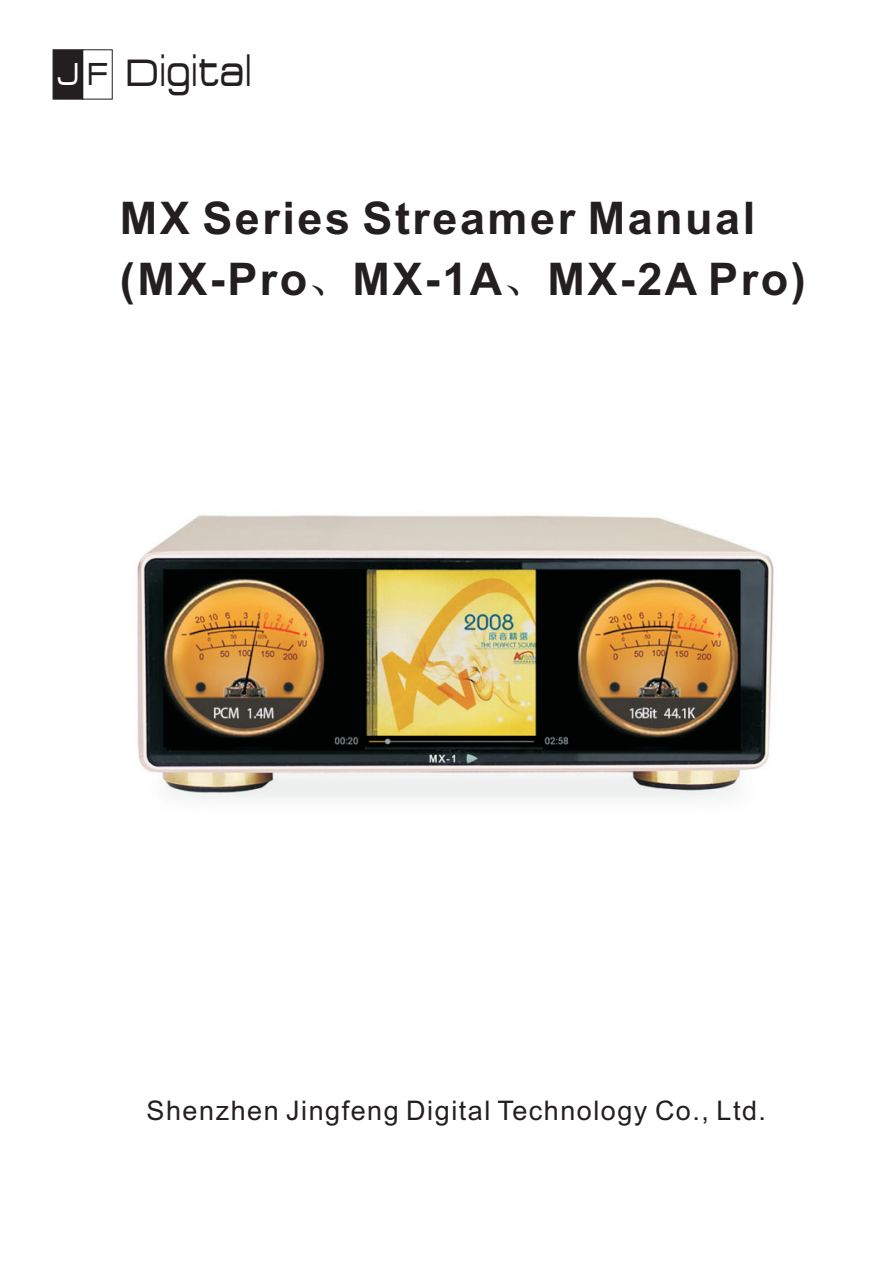
<style>
.page{position:relative;width:893px;height:1263px;background:#fff}
.page>*{position:absolute;margin:0;border:0;box-sizing:border-box;transform-origin:0 0}
.t1{font:700 45px/60.3px "Arial";letter-spacing:.055em;color:#231f20}
.t2{font:41.7px "Acens";letter-spacing:.05em;color:#231f20}
.t3{font:27px "Arial";letter-spacing:.055em;color:#231f20}
.s1{font-size:34.8px;color:#fff}
.s2{font-size:34.8px}
.s3{font-family:"Sim Sun";font-weight:400}
</style>
<div class="page">
<img style="left:137px;top:515px;width:637px;height:284px">
<svg style="left:52px;top:49px;width:30px;height:51px"></svg>
<div style="left:82px;top:49px;width:31px;height:51px;border:1px solid #231f20"></div>
<p class="t2" style="left:58px;top:56px;width:194px"><span class="s1">J</span> <span class="s2">F</span> Digital</p>
<p class="t1" style="left:120px;top:192px;width:687px">MX Series Streamer Manual (MX-Pro<span class="s3">、</span>MX-1A<span class="s3">、</span>MX-2A Pro)</p>
<p class="t3" style="left:147px;top:1101px;width:621px">Shenzhen Jingfeng Digital Technology Co., Ltd.</p>
</div>
